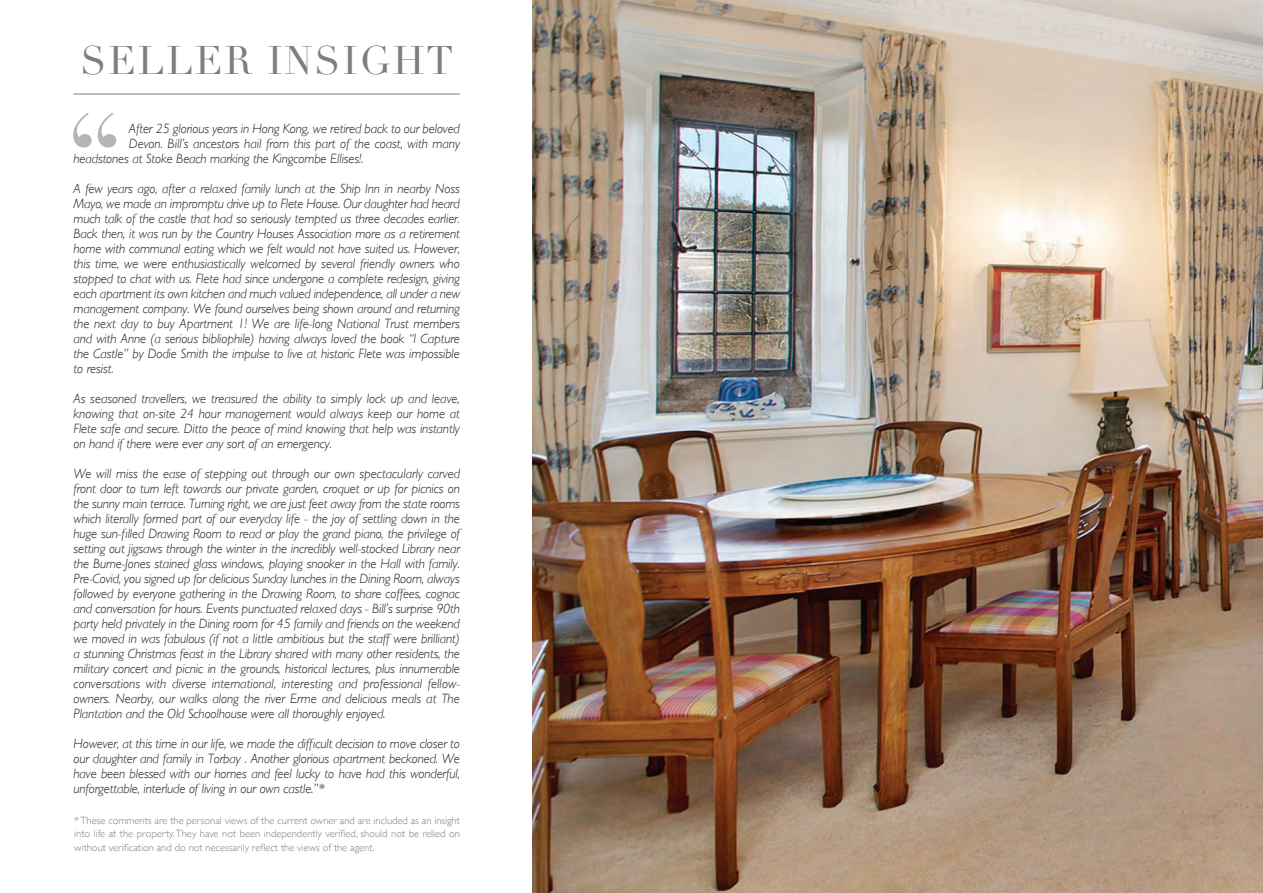
<style>
.page{position:relative;width:1263px;height:893px;background:#fff}
.page>*{position:absolute;margin:0;border:0;box-sizing:border-box;transform-origin:0 0}
.t1{font:39px "Didot";letter-spacing:.05em;color:#7c7e83}
.t2{font:italic 300 13.5px/15px "Gill Sans";letter-spacing:-.01em;color:#231f20;text-align:justify}
.t3{font:300 10.5px/13.5px "Gill Sans";color:#7c7e83;text-align:justify}
</style>
<div class="page">
<img style="left:532px;top:0;width:731px;height:893px">
<hr style="left:74px;top:94px;width:386px;height:1px;background:#7c7e83">
<svg style="left:73px;top:113px;width:43px;height:34px"></svg>
<p class="t1" style="left:80px;top:37px;width:374px">SELLER INSIGHT</p>
<p class="t2" style="left:129px;top:121px;width:332px">After 25 glorious years in Hong Kong, we retired back to our beloved</p>
<p class="t2" style="left:129px;top:136px;width:333px">Devon. Bill’s ancestors hail from this part of the coast, with many</p>
<p class="t2" style="left:74px;top:151px;width:291px">headstones at Stoke Beach marking the Kingcombe Ellises!.</p>
<p class="t2" style="left:74px;top:181px;width:388px">A few years ago, after a relaxed family lunch at the Ship Inn in nearby Noss Mayo, we made an impromptu drive up to Flete House. Our daughter had heard much talk of the castle that had so seriously tempted us three decades earlier.<br>Back then, it was run by the Country Houses Association more as a retirement home with communal eating which we felt would not have suited us. However, this time, we were enthusiastically welcomed by several friendly owners who stopped to chat with us. Flete had since undergone a complete redesign, giving each apartment its own kitchen and much valued independence, all under a new management company. We found ourselves being shown around and returning the next day to buy Apartment 1! We are life-long National Trust members and with Anne (a serious bibliophile) having always loved the book “I Capture the Castle” by Dodie Smith the impulse to live at historic Flete was impossible to resist.</p>
<p class="t2" style="left:74px;top:391px;width:388px">As seasoned travellers, we treasured the ability to simply lock up and leave, knowing that on-site 24 hour management would always keep our home at Flete safe and secure. Ditto the peace of mind knowing that help was instantly on hand if there were ever any sort of an emergency.</p>
<p class="t2" style="left:74px;top:466px;width:388px">We will miss the ease of stepping out through our own spectacularly carved front door to turn left towards our private garden, croquet or up for picnics on the sunny main terrace. Turning right, we are just feet away from the state rooms which literally formed part of our everyday life - the joy of settling down in the huge sun-filled Drawing Room to read or play the grand piano, the privilege of setting out jigsaws through the winter in the incredibly well-stocked Library near the Burne-Jones stained glass windows, playing snooker in the Hall with family.<br>Pre-Covid, you signed up for delicious Sunday lunches in the Dining Room, always followed by everyone gathering in the Drawing Room, to share coffees, cognac and conversation for hours. Events punctuated relaxed days - Bill’s surprise 90th party held privately in the Dining room for 45 family and friends on the weekend we moved in was fabulous (if not a little ambitious but the staff were brilliant) a stunning Christmas feast in the Library shared with many other residents, the military concert and picnic in the grounds, historical lectures, plus innumerable conversations with diverse international, interesting and professional fellow&shy;owners. Nearby, our walks along the river Erme and delicious meals at The Plantation and the Old Schoolhouse were all thoroughly enjoyed.</p>
<p class="t2" style="left:74px;top:736px;width:388px">However, at this time in our life, we made the difficult decision to move closer to our daughter and family in Torbay . Another glorious apartment beckoned. We have been blessed with our homes and feel lucky to have had this wonderful, unforgettable, interlude of living in our own castle.”*</p>
<p class="t3" style="left:74px;top:813px;width:387px">* These comments are the personal views of the current owner and are included as an insight into life at the property. They have not been independently verified, should not be relied on without verification and do not necessarily reflect the views of the agent.</p>
</div>
